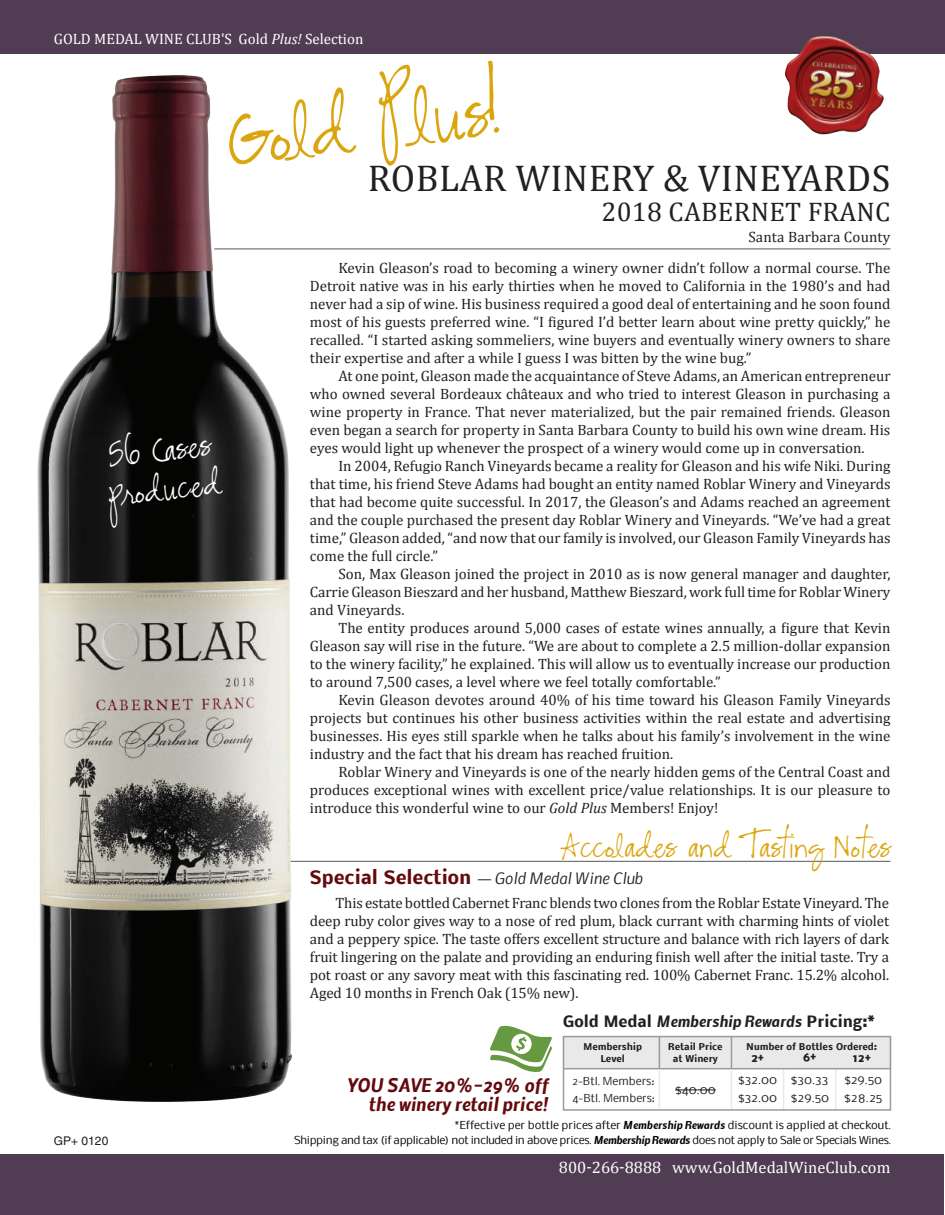
<style>
.page{position:relative;width:945px;height:1215px;background:#fff}
.page>*{position:absolute;margin:0;border:0;box-sizing:border-box;transform-origin:0 0}
.t1{font:79.5px "CK Alis Hand";color:#dba50d}
.t2{font:37.5px "Cambria";letter-spacing:.01em;color:#231f20}
.t3{font:34.5px/39px "CK Alis Hand";color:#fff}
.t4{font:33px "CK Alis Hand";color:#dba50d}
.t5{font:27px "Cambria";letter-spacing:.01em;color:#231f20}
.t6{font:italic 700 18px/19.5px "Nobile";color:#630a0c;text-align:right}
.t7{font:16.5px "Cambria";color:#fff}
.t8{font:15px/18px "Cambria";color:#231f20;text-align:justify}
.t9{font:15px "Cambria";color:#fff}
.t10{font:700 15px "Nobile";color:#231f20}
.t11{font:italic 15px "Nobile";color:#231f20}
.t12{font:12px/17.9px "Nobile";color:#231f20}
.t13{font:700 12px "Nobile";color:#231f20}
.t14{font:12px "Helvetica";color:#231f20}
.t15{font:10.5px/15px "Nobile";letter-spacing:-.03em;color:#040503;text-align:right}
.t16{font:10.5px "Nobile";color:#231f20}
.t17{font:700 9px/12px "Nobile";color:#231f20;text-align:center}
.s1{font-style:italic}
.s2{font-weight:700;font-style:normal;font-size:18px;color:#630a0c}
.s3{font-weight:700;font-style:italic}
</style>
<div class="page">
<hr style="left:190px;top:861px;width:700px;height:1px;background:#57585a">
<div style="left:0;top:1155px;width:943px;height:60px;background:#503c53"></div>
<div style="left:0;top:0;width:945px;height:54px;background:#503c53"></div>
<img style="left:785px;top:36px;width:99px;height:99px">
<img style="left:810px;top:71px;width:22px;height:26px">
<div style="left:563px;top:1037px;width:328px;height:31px;background:#e9e9ea"></div>
<hr style="left:783px;top:1068px;width:1px;height:43px;background:#e9e9ea">
<hr style="left:835px;top:1068px;width:1px;height:43px;background:#e9e9ea">
<hr style="left:731px;top:1036px;width:1px;height:33px;background:#999b9e">
<hr style="left:564px;top:1068px;width:327px;height:1px;background:#999b9e">
<hr style="left:731px;top:1069px;width:1px;height:42px;background:#e9e9ea">
<div style="left:563px;top:1036px;width:328px;height:75px;border:2px solid #999b9e"></div>
<hr style="left:659px;top:1037px;width:1px;height:32px;background:#999b9e">
<hr style="left:659px;top:1069px;width:1px;height:40px;background:#e9e9ea">
<hr style="left:675px;top:1090px;width:41px;height:1px;background:#231f20">
<svg style="left:490px;top:1026px;width:62px;height:46px"></svg>
<hr style="left:214px;top:249px;width:676px;height:1px;background:#57585a">
<img style="left:37px;top:75px;width:255px;height:1026px">
<p class="t9" style="left:54px;top:30px;width:311px">GOLD MEDAL WINE CLUB'S Gold <span class="s1">Plus!</span> Selection</p>
<h1 class="t1" style="left:221px;top:93px;width:285px;rotate:-7deg">Gold Plus!</h1>
<h2 class="t2" style="left:368px;top:156px;width:524px">ROBLAR WINERY &amp; VINEYARDS</h2>
<h3 class="t5" style="left:602px;top:196px;width:290px">2018 CABERNET FRANC</h3>
<p class="t8" style="left:748px;top:228px;width:144px">Santa Barbara County</p>
<h3 class="t3" style="left:100px;top:437px;width:116px;rotate:-7deg">56 Cases<br>Produced</h3>
<p class="t14" style="left:54px;top:1134px;width:56px">GP+ 0120</p>
<p class="t8" style="left:310px;top:259px;width:582px;text-indent:28px">Kevin Gleason’s road to becoming a winery owner didn’t follow a normal course. The Detroit native was in his early thirties when he moved to California in the 1980’s and had never had a sip of wine. His business required a good deal of entertaining and he soon found most of his guests preferred wine. “I figured I’d better learn about wine pretty quickly,” he recalled. “I started asking sommeliers, wine buyers and eventually winery owners to share their expertise and after a while I guess I was bitten by the wine bug.”</p>
<p class="t8" style="left:310px;top:367px;width:582px;text-indent:28px">At one point, Gleason made the acquaintance of Steve Adams, an American entrepreneur who owned several Bordeaux châteaux and who tried to interest Gleason in purchasing a wine property in France. That never materialized, but the pair remained friends. Gleason even began a search for property in Santa Barbara County to build his own wine dream. His eyes would light up whenever the prospect of a winery would come up in conversation.</p>
<p class="t8" style="left:310px;top:457px;width:582px;text-indent:28px">In 2004, Refugio Ranch Vineyards became a reality for Gleason and his wife Niki. During that time, his friend Steve Adams had bought an entity named Roblar Winery and Vineyards that had become quite successful. In 2017, the Gleason’s and Adams reached an agreement and the couple purchased the present day Roblar Winery and Vineyards. “We’ve had a great time,” Gleason added, “and now that our family is involved, our Gleason Family Vineyards has come the full circle.”</p>
<p class="t8" style="left:310px;top:565px;width:582px;text-indent:28px">Son, Max Gleason joined the project in 2010 as is now general manager and daughter, Carrie Gleason Bieszard and her husband, Matthew Bieszard, work full time for Roblar Winery and Vineyards.</p>
<p class="t8" style="left:310px;top:619px;width:582px;text-indent:28px">The entity produces around 5,000 cases of estate wines annually, a figure that Kevin Gleason say will rise in the future. “We are about to complete a 2.5 million-dollar expansion to the winery facility,” he explained. This will allow us to eventually increase our production to around 7,500 cases, a level where we feel totally comfortable.”</p>
<p class="t8" style="left:310px;top:691px;width:582px;text-indent:28px">Kevin Gleason devotes around 40% of his time toward his Gleason Family Vineyards projects but continues his other business activities within the real estate and advertising businesses. His eyes still sparkle when he talks about his family’s involvement in the wine industry and the fact that his dream has reached fruition.</p>
<p class="t8" style="left:310px;top:763px;width:582px;text-indent:28px">Roblar Winery and Vineyards is one of the nearly hidden gems of the Central Coast and produces exceptional wines with excellent price/value relationships. It is our pleasure to introduce this wonderful wine to our <span class="s1">Gold Plus</span> Members! Enjoy!</p>
<h3 class="t4" style="left:560px;top:826px;width:332px">Accolades and Tasting Notes</h3>
<p class="t11" style="left:310px;top:867px;width:335px"><span class="s2">Special Selection</span> — Gold Medal Wine Club</p>
<p class="t8" style="left:310px;top:893px;width:581px;text-indent:26px">This estate bottled Cabernet Franc blends two clones from the Roblar Estate Vineyard. The deep ruby color gives way to a nose of red plum, black currant with charming hints of violet and a peppery spice. The taste offers excellent structure and balance with rich layers of dark fruit lingering on the palate and providing an enduring finish well after the initial taste. Try a pot roast or any savory meat with this fascinating red. 100% Cabernet Franc. 15.2% alcohol.<br>Aged 10 months in French Oak (15% new).</p>
<p class="t6" style="left:347px;top:1075px;width:203px">YOU SAVE 20%-29% off the winery retail price!</p>
<p class="t10" style="left:563px;top:1009px;width:314px">Gold Medal <span class="s1">Membership Rewards</span> Pricing:*</p>
<p class="t17" style="left:584px;top:1040px;width:60px">Membership</p>
<p class="t17" style="left:747px;top:1040px;width:132px">Number of Bottles Ordered:</p>
<p class="t17" style="left:601px;top:1052px;width:26px">Level</p>
<p class="t12" style="left:675px;top:1080px;width:42px">$40.00</p>
<p class="t12" style="left:738px;top:1070px;width:40px">$32.00 $32.00</p>
<p class="t12" style="left:791px;top:1070px;width:40px">$30.33 $29.50</p>
<p class="t12" style="left:844px;top:1070px;width:40px">$29.50 $28.25</p>
<p class="t17" style="left:668px;top:1040px;width:56px">Retail Price at Winery</p>
<p class="t13" style="left:751px;top:1047px;width:15px">2+</p>
<p class="t13" style="left:803px;top:1047px;width:15px">6+</p>
<p class="t13" style="left:853px;top:1048px;width:20px">12+</p>
<p class="t16" style="left:572px;top:1072px;width:84px">2-Btl. Members:</p>
<p class="t16" style="left:572px;top:1090px;width:84px">4-Btl. Members:</p>
<p class="t15" style="left:294px;top:1117px;width:599px">*Effective per bottle prices after <span class="s3">Membership Rewards</span> discount is applied at checkout.<br>Shipping and tax (if applicable) not included in above prices. <span class="s3">Membership Rewards</span> does not apply to Sale or Specials Wines.</p>
<p class="t7" style="left:559px;top:1158px;width:333px">800-266-8888 www.GoldMedalWineClub.com</p>
</div>
